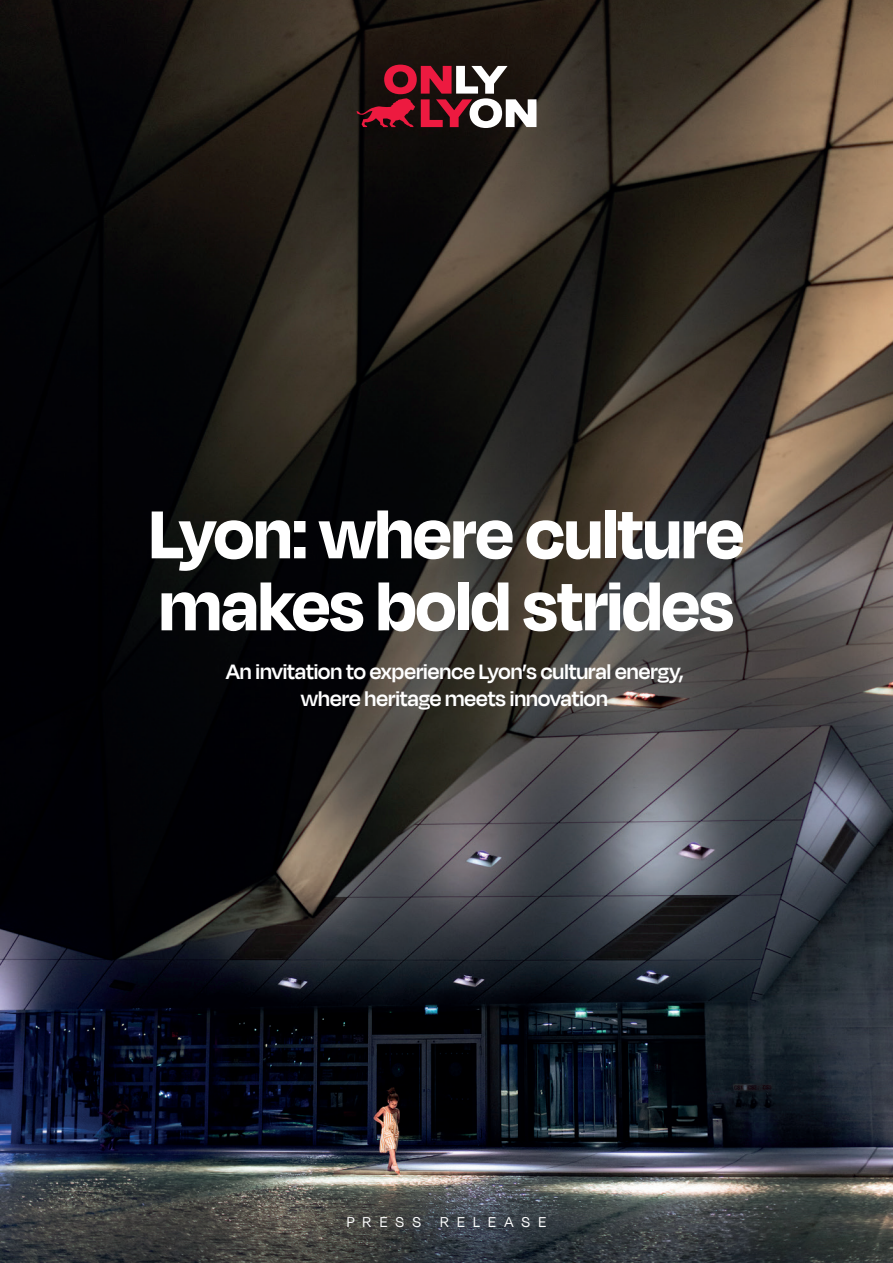
<style>
.page{position:relative;width:893px;height:1263px;background:#fff}
.page>*{position:absolute;margin:0;border:0;box-sizing:border-box;transform-origin:0 0}
.t1{font:700 78px/72px "Degular Display";color:#fff}
.t2{font:600 24px/27px "Degular Display";color:#fff;text-align:center}
.t3{font:16.5px "Degular Display";letter-spacing:.49em;color:#fff}
</style>
<div class="page">
<img style="left:0;top:0;width:893px;height:1263px">
<svg style="left:356px;top:65px;width:180px;height:63px"></svg>
<h1 class="t1" style="left:149px;top:495px;width:596px">Lyon: where culture makes bold strides</h1>
<p class="t2" style="left:226px;top:658px;width:459px">An invitation to experience Lyon’s cultural energy, where heritage meets innovation</p>
<p class="t3" style="left:347px;top:1213px;width:201px">PRESS RELEASE</p>
</div>
